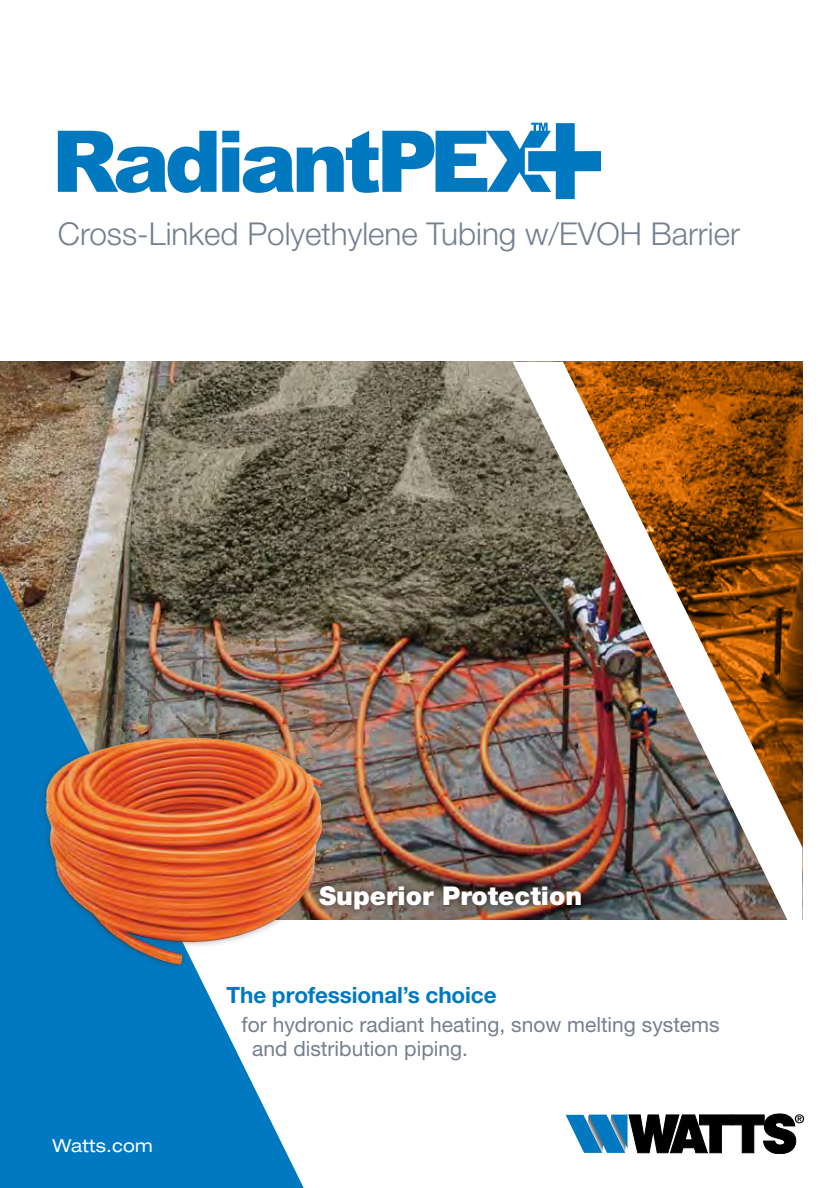
<style>
.page{position:relative;width:837px;height:1188px;background:#fff}
.page>*{position:absolute;margin:0;border:0;box-sizing:border-box;transform-origin:0 0}
.t1{font:300 31.5px "Helvetica Neue LT Std";color:#757f8f}
.t2{font:900 25.95px "Helvetica Neue LT Std";color:#fff}
.t3{font:700 22.5px "Helvetica Neue LT Std";letter-spacing:-.005em;color:#0079c1}
.t4{font:21px/24px "Helvetica Neue LT Std";color:#757f8f}
.t5{font:expanded 18px "Helvetica Neue LT Std";letter-spacing:.01em;color:#fff;scale:.96 1}
</style>
<div class="page">
<svg style="left:58px;top:123px;width:543px;height:76px"></svg>
<img style="left:0;top:362px;width:513px;height:558px">
<img style="left:513px;top:363px;width:275px;height:557px">
<img style="left:563px;top:362px;width:239px;height:486px">
<img style="left:0;top:572px;width:304px;height:616px">
<svg style="left:566px;top:1114px;width:238px;height:40px"></svg>
<div style="left:312px;top:878px;width:277px;height:39px;background:#000;opacity:.5"></div>
<div style="left:38px;top:731px;width:291px;height:240px;background:#3c3633;opacity:.38"></div>
<img style="left:77px;top:737px;width:102px;height:21px">
<h1 class="t1" style="left:58px;top:214px;width:684px">Cross-Linked Polyethylene Tubing w/EVOH Barrier</h1>
<p class="t2" style="left:319px;top:880px;width:265px">Superior Protection</p>
<p class="t3" style="left:227px;top:981px;width:272px">The professional’s choice</p>
<p class="t5" style="left:52px;top:1135px;width:106px">Watts.com</p>
<p class="t4" style="left:252px;top:1013px;width:469px;text-indent:-10px">for hydronic radiant heating, snow melting systems and distribution piping.</p>
</div>
